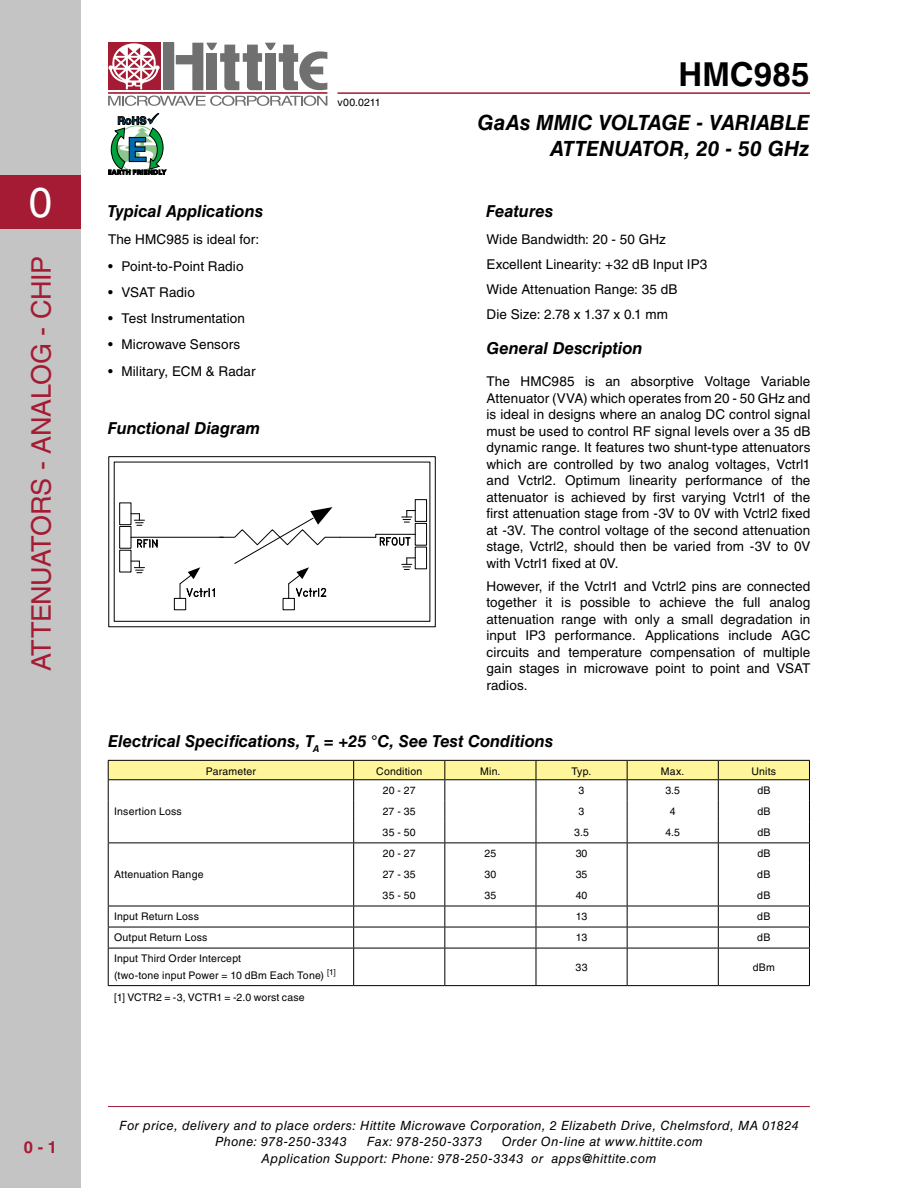
<style>
.page{position:relative;width:918px;height:1188px;background:#fff}
.page>*{position:absolute;margin:0;border:0;box-sizing:border-box;transform-origin:0 0}
.t1{font:42px "Helvetica LT Std";color:#fff}
.t2{font:700 33px "Helvetica LT Std";letter-spacing:.005em;color:#000}
.t3{font:27px "Helvetica LT Std";letter-spacing:-.01em;color:#a41b33}
.t4{font:italic 700 21px/25.2px "Helvetica LT Std";color:#000;text-align:right}
.t5{font:italic 700 16.5px "Helvetica LT Std";letter-spacing:-.005em;color:#000}
.t6{font:700 16.5px "Helvetica LT Std";color:#a41b33}
.t7{font:13.5px/16.5px "Helvetica LT Std";letter-spacing:.01em;color:#000}
.t8{font:italic 12.75px/16.5px "Helvetica LT Std";letter-spacing:.035em;color:#000}
.t9{font:10.5px/16.5px "Helvetica LT Std";letter-spacing:.02em;color:#000}
</style>
<div class="page">
<hr style="left:108px;top:1106px;width:702px;height:1px;background:#a41b33">
<hr style="left:338px;top:92px;width:472px;height:2px;background:#a41b33">
<div style="left:163px;top:43px;width:11px;height:47px;background:#707071"></div>
<div style="left:108px;top:43px;width:52px;height:47px;background:#a41b33"></div>
<hr style="left:108px;top:92px;width:219px;height:2px;background:#a41b33">
<svg style="left:176px;top:43px;width:151px;height:47px"></svg>
<svg style="left:108px;top:96px;width:219px;height:10px"></svg>
<svg style="left:108px;top:43px;width:52px;height:46px"></svg>
<svg style="left:108px;top:113px;width:58px;height:62px"></svg>
<div style="left:0;top:0;width:81px;height:1188px;background:#c4c4c5"></div>
<div style="left:0;top:175px;width:81px;height:54px;background:#a41b33"></div>
<hr style="left:108px;top:948px;width:246px;height:1px;background:#000">
<hr style="left:108px;top:948px;width:1px;height:37px;background:#000">
<hr style="left:354px;top:948px;width:91px;height:1px;background:#000">
<hr style="left:353px;top:948px;width:1px;height:37px;background:#000">
<hr style="left:445px;top:948px;width:91px;height:1px;background:#000">
<hr style="left:444px;top:948px;width:1px;height:37px;background:#000">
<hr style="left:536px;top:948px;width:91px;height:1px;background:#000">
<hr style="left:536px;top:948px;width:1px;height:37px;background:#000">
<hr style="left:627px;top:948px;width:91px;height:1px;background:#000">
<hr style="left:627px;top:948px;width:1px;height:37px;background:#000">
<hr style="left:718px;top:948px;width:92px;height:1px;background:#000">
<hr style="left:718px;top:948px;width:1px;height:37px;background:#000">
<hr style="left:809px;top:948px;width:1px;height:37px;background:#000">
<hr style="left:108px;top:985px;width:246px;height:1px;background:#000">
<hr style="left:354px;top:985px;width:91px;height:1px;background:#000">
<hr style="left:445px;top:985px;width:91px;height:1px;background:#000">
<hr style="left:536px;top:985px;width:91px;height:1px;background:#000">
<hr style="left:627px;top:985px;width:91px;height:1px;background:#000">
<hr style="left:718px;top:985px;width:92px;height:1px;background:#000">
<svg style="left:108px;top:760px;width:702px;height:188px"></svg>
<hr style="left:108px;top:779px;width:246px;height:1px;background:#000">
<hr style="left:354px;top:779px;width:91px;height:1px;background:#000">
<hr style="left:445px;top:779px;width:91px;height:1px;background:#000">
<hr style="left:536px;top:779px;width:91px;height:1px;background:#000">
<hr style="left:627px;top:779px;width:91px;height:1px;background:#000">
<hr style="left:718px;top:779px;width:92px;height:1px;background:#000">
<svg style="left:131px;top:561px;width:14px;height:12px"></svg>
<svg style="left:131px;top:513px;width:14px;height:13px"></svg>
<svg style="left:402px;top:510px;width:13px;height:13px"></svg>
<svg style="left:402px;top:558px;width:13px;height:12px"></svg>
<div style="left:109px;top:456px;width:326px;height:171px;border:1px solid #000"></div>
<div style="left:114px;top:462px;width:316px;height:160px;border:1px solid #000"></div>
<div style="left:283px;top:598px;width:12px;height:12px;border:1px solid #000"></div>
<div style="left:174px;top:598px;width:12px;height:12px;border:1px solid #000"></div>
<div style="left:119px;top:503px;width:12px;height:22px;border:1px solid #000"></div>
<div style="left:119px;top:526px;width:12px;height:22px;border:1px solid #000"></div>
<div style="left:119px;top:550px;width:12px;height:22px;border:1px solid #000"></div>
<div style="left:415px;top:499px;width:12px;height:23px;border:1px solid #000"></div>
<div style="left:415px;top:523px;width:12px;height:22px;border:1px solid #000"></div>
<div style="left:415px;top:547px;width:12px;height:22px;border:1px solid #000"></div>
<svg style="left:137px;top:539px;width:21px;height:9px"></svg>
<hr style="left:131px;top:537px;width:92px;height:1px;background:#000">
<hr style="left:340px;top:537px;width:36px;height:1px;background:#000">
<svg style="left:375px;top:534px;width:41px;height:12px"></svg>
<svg style="left:180px;top:507px;width:161px;height:91px"></svg>
<h1 class="t1" style="left:29px;top:178px;width:25px">0</h1>
<h3 class="t3" style="left:26px;top:671px;width:417px;rotate:-90deg">attenuators - analog - Chip</h3>
<p class="t6" style="left:24px;top:1138px;width:35px">0 - 1</p>
<p class="t5" style="left:108px;top:201px;width:157px">Typical Applications</p>
<p class="t7" style="left:108px;top:231px;width:153px">The H MC985 is ideal for:</p>
<p class="t7" style="left:108px;top:258px;width:137px">• Point-to-Point Radio</p>
<p class="t7" style="left:108px;top:284px;width:26px">• VSAT</p>
<p class="t7" style="left:159px;top:284px;width:37px">Radio</p>
<p class="t7" style="left:108px;top:310px;width:139px">• Test I nstrumentation</p>
<p class="t7" style="left:108px;top:336px;width:134px">• Microwave Sensors</p>
<p class="t7" style="left:108px;top:363px;width:149px">• Military, ECM &amp; Radar</p>
<p class="t5" style="left:108px;top:418px;width:154px">Functional Diagram</p>
<p class="t9" style="left:338px;top:94px;width:45px">v00.0211</p>
<h2 class="t2" style="left:678px;top:54px;width:133px">HMC985</h2>
<h3 class="t4" style="left:478px;top:110px;width:334px">Gaas mmic voltage - variable attenuator, 20 - 50 GHz</h3>
<p class="t5" style="left:486px;top:201px;width:68px">Features</p>
<p class="t7" style="left:486px;top:227px;width:222px;line-height:24.8px">Wide Bandwidth: 20 - 50 GHz<br>Excellent Linearity: +32 dB I nput IP3<br>Wide Attenuation Range: 35 dB<br>Die Size: 2.78 x 1.37 x 0.1 mm</p>
<p class="t5" style="left:486px;top:338px;width:158px">General Description</p>
<p class="t7" style="left:486px;top:373px;width:326px;text-align:justify">The H MC985 is an absorptive Voltage Variable Attenuator (VVA) which operates from 20 - 50 GH z and is ideal in designs where an analog DC control signal must be used to control RF signal levels over a 35 dB dynamic range. It features two shunt-type attenuators which are controlled by two analog voltages, Vctrl1 and Vctrl2. Optimum linearity performance of the attenuator is achieved by first varying Vctrl1 of the first attenuation stage from -3V to 0V with Vctrl2 fixed at -3V. The control voltage of the second attenuation stage, Vctrl2, should then be varied from -3V to 0V with Vctrl1 fixed at 0V.</p>
<p class="t7" style="left:486px;top:578px;width:325px">H owever, if the Vctrl1 and Vctrl2 pins are connected together it is possible to achieve the full analog attenuation range with only a small degradation in input IP 3 performance. Applications include AG C circuits and temperature compensation of multiple gain stages in microwave point to point and VSAT radios.</p>
<p class="t5" style="left:108px;top:731px;width:446px">Electrical Specifications, T<sub>A</sub> = +25 °C, See Test Conditions</p>
<p class="t9" style="left:206px;top:763px;width:51px">Parameter</p>
<p class="t9" style="left:376px;top:763px;width:47px">Condition</p>
<p class="t9" style="left:480px;top:763px;width:22px">Min.</p>
<p class="t9" style="left:572px;top:763px;width:21px">Typ.</p>
<p class="t9" style="left:661px;top:763px;width:25px">Max.</p>
<p class="t9" style="left:752px;top:763px;width:26px">Units</p>
<p class="t9" style="left:114px;top:803px;width:69px">I nsertion Loss</p>
<p class="t9" style="left:383px;top:782px;width:34px">20 - 27</p>
<p class="t9" style="left:579px;top:782px;width:7px">3</p>
<p class="t9" style="left:665px;top:782px;width:16px">3.5</p>
<p class="t9" style="left:757px;top:782px;width:15px">dB</p>
<p class="t9" style="left:383px;top:803px;width:35px">27 - 35</p>
<p class="t9" style="left:579px;top:803px;width:7px">3</p>
<p class="t9" style="left:670px;top:803px;width:7px">4</p>
<p class="t9" style="left:757px;top:803px;width:15px">dB</p>
<p class="t9" style="left:383px;top:824px;width:35px">35 - 50</p>
<p class="t9" style="left:574px;top:824px;width:16px">3.5</p>
<p class="t9" style="left:665px;top:824px;width:16px">4.5</p>
<p class="t9" style="left:757px;top:824px;width:15px">dB</p>
<p class="t9" style="left:114px;top:866px;width:91px">Attenuation Range</p>
<p class="t9" style="left:383px;top:845px;width:34px">20 - 27</p>
<p class="t9" style="left:485px;top:845px;width:13px">25</p>
<p class="t9" style="left:576px;top:845px;width:13px">30</p>
<p class="t9" style="left:757px;top:845px;width:15px">dB</p>
<p class="t9" style="left:383px;top:866px;width:35px">27 - 35</p>
<p class="t9" style="left:485px;top:866px;width:13px">30</p>
<p class="t9" style="left:576px;top:866px;width:13px">35</p>
<p class="t9" style="left:757px;top:866px;width:15px">dB</p>
<p class="t9" style="left:383px;top:887px;width:35px">35 - 50</p>
<p class="t9" style="left:485px;top:887px;width:13px">35</p>
<p class="t9" style="left:576px;top:887px;width:13px">40</p>
<p class="t9" style="left:757px;top:887px;width:15px">dB</p>
<p class="t9" style="left:114px;top:908px;width:86px">I nput Return Loss</p>
<p class="t9" style="left:576px;top:908px;width:13px">13</p>
<p class="t9" style="left:757px;top:908px;width:15px">dB</p>
<p class="t9" style="left:114px;top:929px;width:95px">Output Return Loss</p>
<p class="t9" style="left:576px;top:929px;width:13px">13</p>
<p class="t9" style="left:757px;top:929px;width:15px">dB</p>
<p class="t9" style="left:114px;top:950px;width:223px">I nput Third Order I ntercept<br>(two-tone input Power = 10 dBm Each Tone) <sup>[1]</sup></p>
<p class="t9" style="left:576px;top:959px;width:13px">33</p>
<p class="t9" style="left:753px;top:959px;width:24px">dBm</p>
<p class="t9" style="left:114px;top:989px;width:192px">[1] VCTR 2 = -3, VCTR 1 = -2.0 worst case</p>
<p class="t8" style="left:215px;top:1117px;width:585px;text-indent:-96px">For price, delivery and to place orders: Hittite Microwave Corporation, 2 Elizabeth Drive, Chelmsford, MA 01824<br>Phone: 978-250-3343</p>
<p class="t8" style="left:262px;top:1133px;width:443px;text-indent:240px">Order On-line at www.hittite.com<br>Application Support: Phone: 978-250-3343 or apps@hittite.com</p>
<p class="t8" style="left:367px;top:1133px;width:117px">Fax: 978-250-3373</p>
</div>
